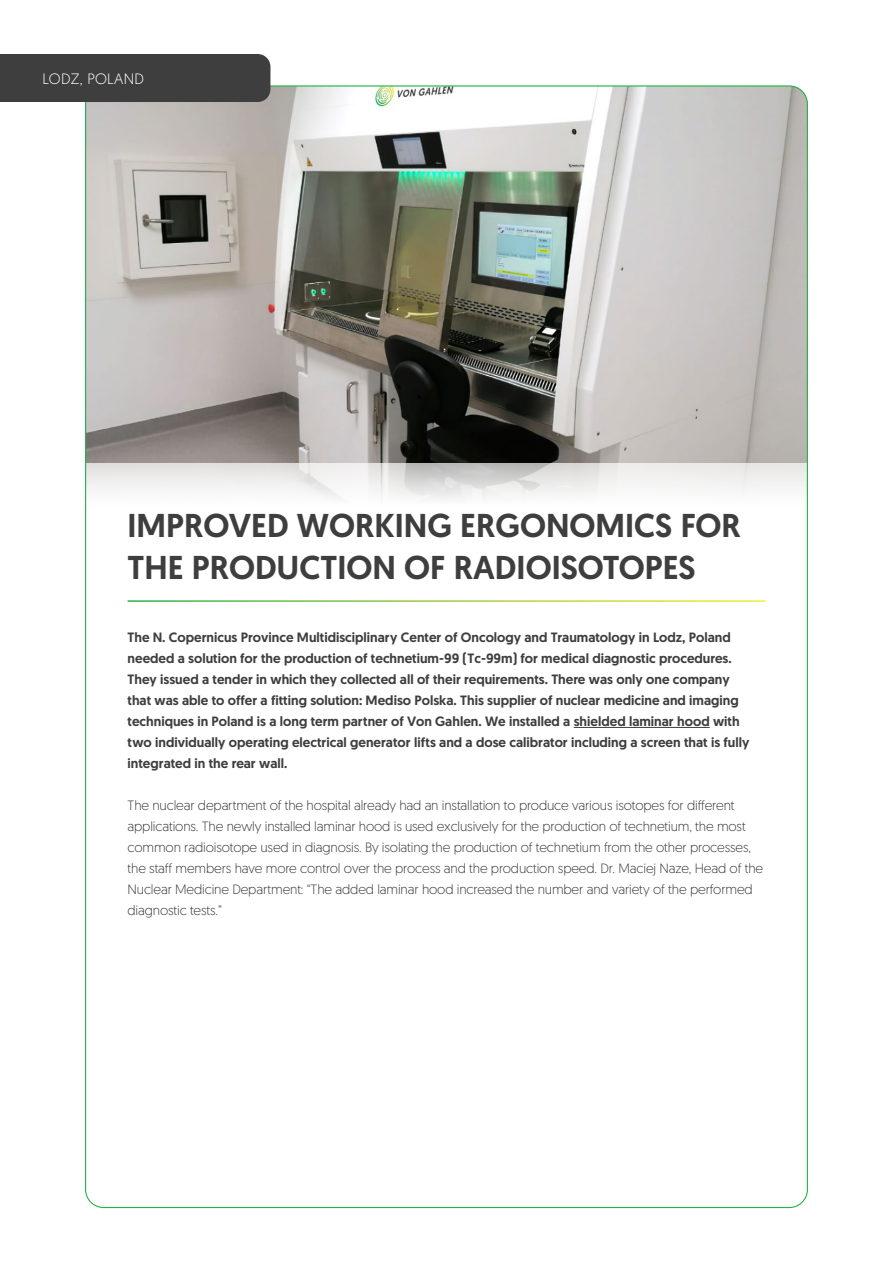
<style>
.page{position:relative;width:893px;height:1263px;background:#fff}
.page>*{position:absolute;margin:0;border:0;box-sizing:border-box;transform-origin:0 0}
.VG___Kop_met_lijn{font:500 33px/42px "Geomanist";color:#3e3e3f}
.VG___Paginatitel{font:300 15px "Geomanist";letter-spacing:.02em;color:#fff}
.VG___Intro{font:500 13.5px/21px "Geomanist";color:#3e3e3f}
.VG___Broodtekst{font:300 13.5px/21px "Geomanist";letter-spacing:-.01em;color:#3e3e3f}
</style>
<div class="page">
<img style="left:87px;top:87px;width:719px;height:377px">
<svg style="left:87px;top:464px;width:719px;height:36px"></svg>
<div style="left:0;top:54px;width:270px;height:48px;background:#3e3e3f"></div>
<hr style="left:574px;top:727px;width:136px;height:1px;background:#3e3e3f">
<p class="VG___Paginatitel" style="left:43px;top:69px;width:103px">LODZ, POLAND</p>
<p class="VG___Kop_met_lijn" style="left:128px;top:504px;width:615px">IMPROVED WORKING ERGONOMICS FOR<br>THE PRODUCTION OF RADIOISOTOPES</p>
<p class="VG___Intro" style="left:128px;top:627px;width:623px">The N. Copernicus Province Multidisciplinary Center of Oncology and Traumatology in Lodz, Poland needed a solution for the production of technetium-99 (Tc-99m) for medical diagnostic procedures.<br>They issued a tender in which they collected all of their requirements. There was only one company that was able to offer a fitting solution: Mediso Polska. This supplier of nuclear medicine and imaging techniques in Poland is a long term partner of Von Gahlen. We installed a shielded laminar hood with two individually operating electrical generator lifts and a dose calibrator including a screen that is fully integrated in the rear wall.</p>
<p class="VG___Broodtekst" style="left:128px;top:794px;width:637px">The nuclear department of the hospital already had an installation to produce various isotopes for different applications. The newly installed laminar hood is used exclusively for the production of technetium, the most common radioisotope used in diagnosis. By isolating the production of technetium from the other processes, the staff members have more control over the process and the production speed. Dr. Maciej Naze, Head of the Nuclear Medicine Department: “The added laminar hood increased the number and variety of the performed diagnostic tests.”</p>
</div>
